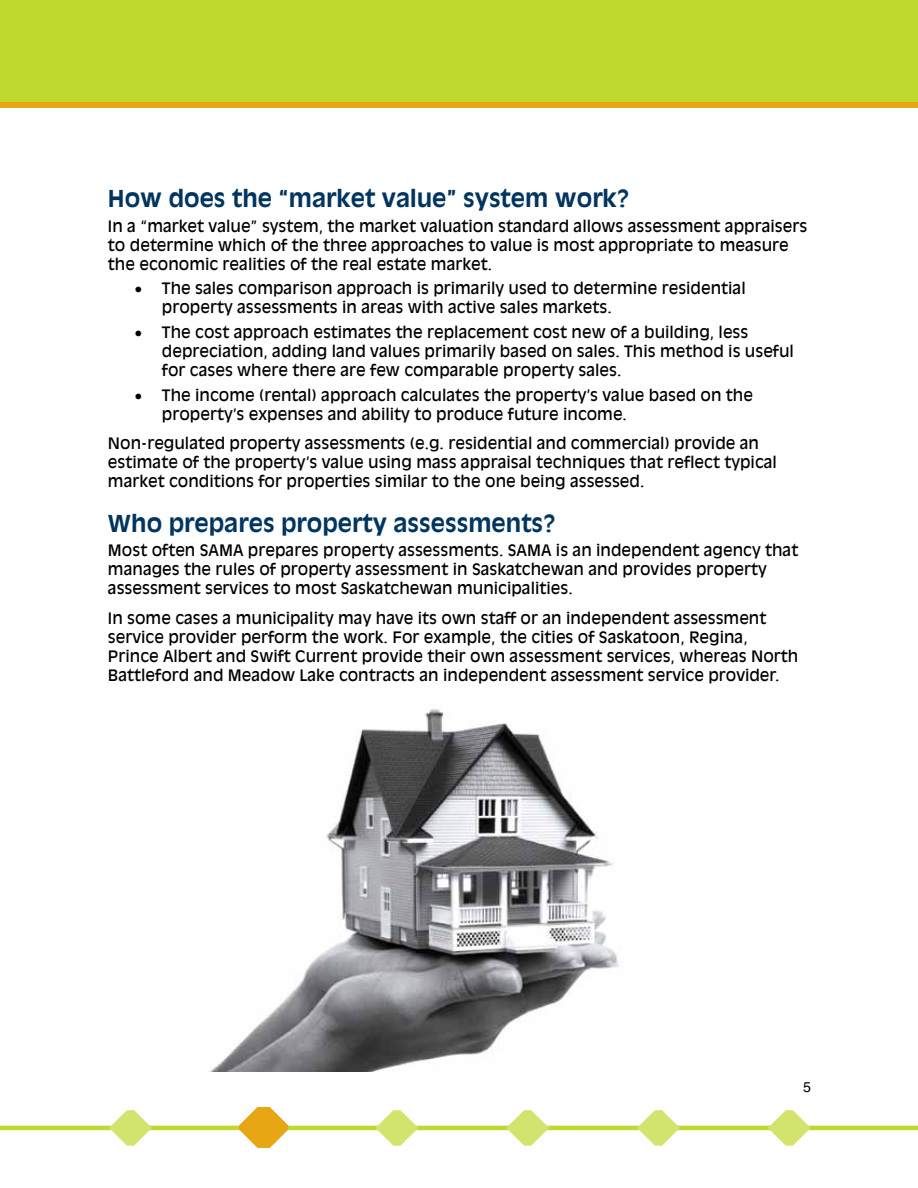
<style>
.page{position:relative;width:918px;height:1188px;background:#fff}
.page>*{position:absolute;margin:0;border:0;box-sizing:border-box;transform-origin:0 0}
.t1{font:700 23.25px "Antique Olive LT";color:#00355f}
.t2{font:15.75px/19px "Antique Olive LT";color:#000}
.t3{font:14.25px "Helvetica";color:#000}
</style>
<div class="page">
<div style="left:0;top:0;width:918px;height:108px;background:#c1d82f"></div>
<hr style="left:0;top:1126px;width:918px;height:4px;background:#c1d82f">
<svg style="left:109px;top:1110px;width:43px;height:36px"></svg>
<svg style="left:238px;top:1107px;width:51px;height:41px"></svg>
<svg style="left:506px;top:1110px;width:43px;height:36px"></svg>
<svg style="left:768px;top:1110px;width:43px;height:36px"></svg>
<svg style="left:375px;top:1110px;width:43px;height:36px"></svg>
<svg style="left:637px;top:1110px;width:43px;height:36px"></svg>
<img style="left:211px;top:709px;width:408px;height:362px">
<h1 class="t1" style="left:108px;top:184px;width:523px">How does the “market value” system work?</h1>
<p class="t2" style="left:108px;top:216px;width:701px">In a “market value” system, the market valuation standard allows assessment appraisers to determine which of the three approaches to value is most appropriate to measure the economic realities of the real estate market.</p>
<p class="t2" style="left:162px;top:279px;width:585px;text-indent:-27px">• The sales comparison approach is primarily used to determine residential property assessments in areas with active sales markets.</p>
<p class="t2" style="left:162px;top:323px;width:633px;text-indent:-27px">• The cost approach estimates the replacement cost new of a building, less depreciation, adding land values primarily based on sales. This method is useful for cases where there are few comparable property sales.</p>
<p class="t2" style="left:162px;top:386px;width:593px;text-indent:-27px">• The income (rental) approach calculates the property’s value based on the property’s expenses and ability to produce future income.</p>
<p class="t2" style="left:108px;top:434px;width:670px">Non-regulated property assessments (e.g. residential and commercial) provide an estimate of the property’s value using mass appraisal techniques that reflect typical market conditions for properties similar to the one being assessed.</p>
<h1 class="t1" style="left:108px;top:509px;width:450px">Who prepares property assessments?</h1>
<p class="t2" style="left:108px;top:541px;width:692px">Most often SAMA prepares property assessments. SAMA is an independent agency that manages the rules of property assessment in Saskatchewan and provides property assessment services to most Saskatchewan municipalities.</p>
<p class="t2" style="left:108px;top:609px;width:692px">In some cases a municipality may have its own staff or an independent assessment service provider perform the work. For example, the cities of Saskatoon, Regina, Prince Albert and Swift Current provide their own assessment services, whereas North Battleford and Meadow Lake contracts an independent assessment service provider.</p>
<p class="t3" style="left:803px;top:1079px;width:9px">5</p>
</div>
